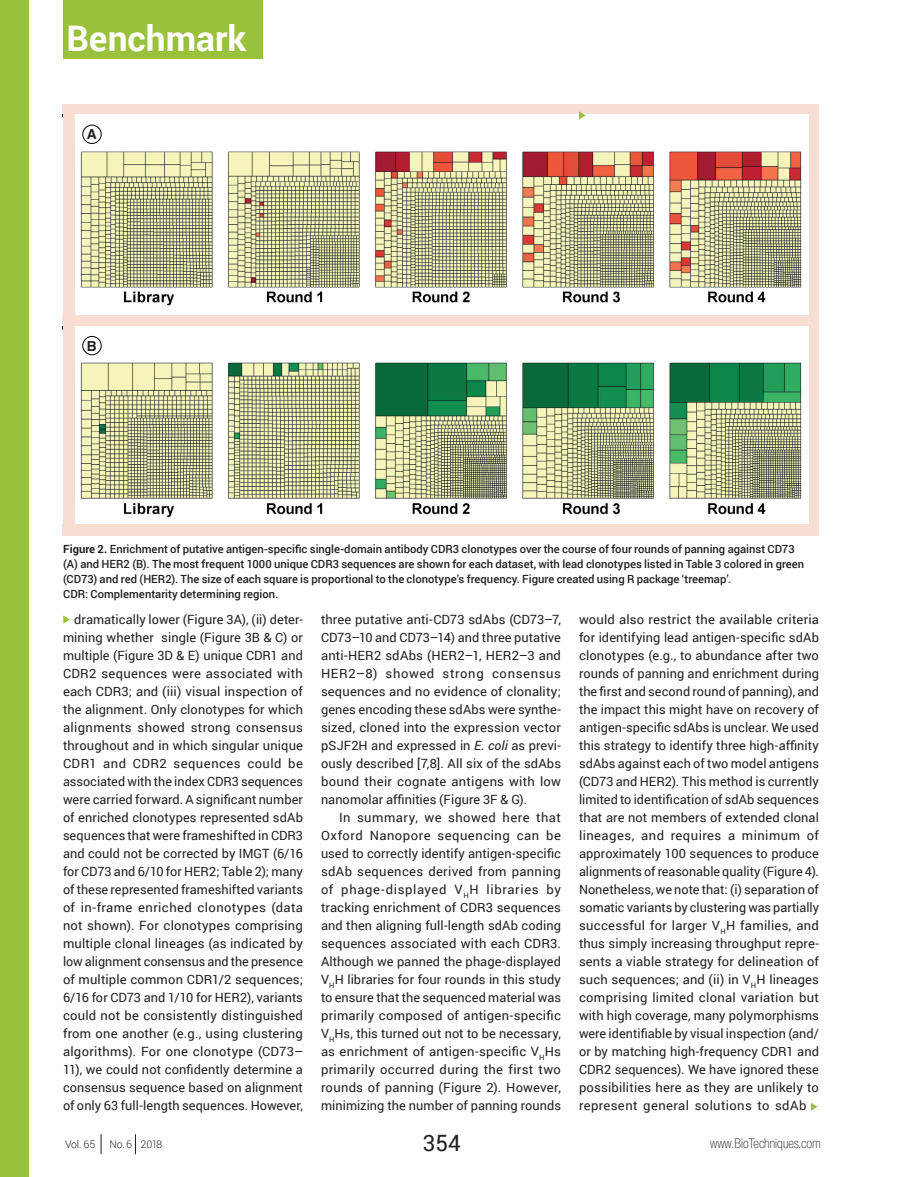
<style>
.page{position:relative;width:900px;height:1177px;background:#fff}
.page>*{position:absolute;margin:0;border:0;box-sizing:border-box;transform-origin:0 0}
.t1{font:700 35.25px "Roboto";color:#fff}
.t2{font:22.5px "Roboto";color:#231f20}
.t3{font:700 13.8px "Helvetica LT Std";color:#231f20}
.t4{font:100 condensed 13.5px "Helvetica Neue LT Std";color:#231f20}
.t5{font:12.75px/18px "Roboto";letter-spacing:.01em;color:#231f20;text-align:justify}
.t6{font:500 11.25px/15px "Roboto";color:#231f20}
.t7{font:300 10.5px "Roboto";letter-spacing:-.01em;color:#231f20}
.s1{font-weight:700}
.s2{font-style:italic}
.s3{color:#fff}
</style>
<div class="page">
<div style="left:0;top:0;width:28px;height:1177px;background:#9ac13b"></div>
<svg style="left:135px;top:1134px;width:1px;height:20px"></svg>
<svg style="left:101px;top:1134px;width:1px;height:20px"></svg>
<img style="left:74px;top:114px;width:735px;height:410px">
<div style="left:63px;top:524px;width:756px;height:11px;background:#f8ded2"></div>
<div style="left:63px;top:315px;width:756px;height:10px;background:#f8ded2"></div>
<div style="left:809px;top:104px;width:10px;height:431px;background:#f8ded2"></div>
<div style="left:63px;top:104px;width:11px;height:431px;background:#f8ded2"></div>
<div style="left:63px;top:104px;width:756px;height:10px;background:#f8ded2"></div>
<div style="left:83px;top:125px;width:18px;height:18px;background:#fff;border-radius:50%"></div>
<div style="left:82px;top:125px;width:20px;height:19px;border:1px solid #000;border-radius:50%"></div>
<div style="left:83px;top:336px;width:18px;height:19px;background:#fff;border-radius:50%"></div>
<div style="left:82px;top:336px;width:20px;height:19px;border:1px solid #000;border-radius:50%"></div>
<svg style="left:579px;top:111px;width:7px;height:9px"></svg>
<svg style="left:811px;top:1103px;width:7px;height:8px"></svg>
<svg style="left:63px;top:615px;width:7px;height:9px"></svg>
<div style="left:63px;top:0;width:199px;height:58px;background:#9ac13b"></div>
<h1 class="t1" style="left:67px;top:14px;width:181px">Benchmark</h1>
<h1 class="t1" style="left:66px;top:14px;width:126px">R ports</h1>
<p class="t3" style="left:87px;top:125px;width:12px">A</p>
<p class="t3" style="left:87px;top:337px;width:12px">B</p>
<p class="t6" style="left:63px;top:541px;width:743px"><span class="s1">Figure 2.</span> Enrichment of putative antigen-specific single-domain antibody CDR3 clonotypes over the course of four rounds of panning against CD73 (A) and HER2 (B). The most frequent 1000 unique CDR3 sequences are shown for each dataset, with lead clonotypes listed in Table 3 colored in green (CD73) and red (HER2). The size of each square is proportional to the clonotype’s frequency. Figure created using R package ‘treemap’.<br>CDR: Complementarity determining region.</p>
<p class="t5" style="left:63px;top:609px;width:242px;text-indent:11px">dramatically lower (Figure 3A), (ii) deter&shy;mining whether single (Figure 3B &amp; C) or multiple (Figure 3D &amp; E) unique CDR1 and CDR2 sequences were associated with each CDR3; and (iii) visual inspection of the alignment. Only clonotypes for which alignments showed strong consensus throughout and in which singular unique CDR1 and CDR2 sequences could be associated with the index CDR3 sequences were carried forward. A significant number of enriched clonotypes represented sdAb sequences that were frameshifted in CDR3 and could not be corrected by IMGT (6/16 for CD73 and 6/10 for HER2; Table 2); many of these represented frameshifted variants of in-frame enriched clonotypes (data not shown). For clonotypes comprising multiple clonal lineages (as indicated by low alignment consensus and the presence of multiple common CDR1/2 sequences; 6/16 for CD73 and 1/10 for HER2), variants could not be consistently distinguished from one another (e.g., using clustering algorithms). For one clonotype (CD73– 11), we could not confidently determine a consensus sequence based on alignment of only 63 full-length sequences. However,</p>
<p class="t5" style="left:321px;top:609px;width:242px">three putative anti-CD73 sdAbs (CD73–7, CD73–10 and CD73–14) and three putative anti-HER2 sdAbs (HER2–1, HER2–3 and HER2–8) showed strong consensus sequences and no evidence of clonality; genes encoding these sdAbs were synthe&shy;sized, cloned into the expression vector pSJF2H and expressed in <span class="s2">E. coli</span> as previ&shy;ously described [7,8]. All six of the sdAbs bound their cognate antigens with low nanomolar affinities (Figure 3F &amp; G).</p>
<p class="t5" style="left:321px;top:807px;width:242px;text-indent:18px">In summary, we showed here that Oxford Nanopore sequencing can be used to correctly identify antigen-specific sdAb sequences derived from panning of phage-displayed V<sub>H</sub>H libraries by tracking enrichment of CDR3 sequences and then aligning full-length sdAb coding sequences associated with each CDR3.<br>Although we panned the phage-displayed V<sub>H</sub>H libraries for four rounds in this study to ensure that the sequenced material was primarily composed of antigen-specific V<sub>H</sub>Hs, this turned out not to be necessary, as enrichment of antigen-specific V<sub>H</sub>Hs primarily occurred during the first two rounds of panning (Figure 2). However, minimizing the number of panning rounds</p>
<p class="t5" style="left:579px;top:609px;width:242px">would also restrict the available criteria for identifying lead antigen-specific sdAb clonotypes (e.g., to abundance after two rounds of panning and enrichment during the first and second round of panning), and the impact this might have on recovery of antigen-specific sdAbs is unclear. We used this strategy to identify three high-affinity sdAbs against each of two model antigens (CD73 and HER2). This method is currently limited to identification of sdAb sequences that are not members of extended clonal lineages, and requires a minimum of approximately 100 sequences to produce alignments of reasonable quality (Figure 4).<br>Nonetheless, we note that: (i) separation of somatic variants by clustering was partially successful for larger V<sub>H</sub>H families, and thus simply increasing throughput repre&shy;sents a viable strategy for delineation of such sequences; and (ii) in V<sub>H</sub>H lineages comprising limited clonal variation but with high coverage, many polymorphisms were identifiable by visual inspection (and/ or by matching high-frequency CDR1 and CDR2 sequences). We have ignored these possibilities here as they are unlikely to represent general solutions to sdAb</p>
<p class="t7" style="left:65px;top:1137px;width:99px">Vol. 65 <span class="s3">| |</span>No. 6<span class="s3">| |</span>2018</p>
<h2 class="t2" style="left:423px;top:1127px;width:40px">354</h2>
<p class="t4" style="left:710px;top:1135px;width:112px">www.BioTechniques.com</p>
</div>
